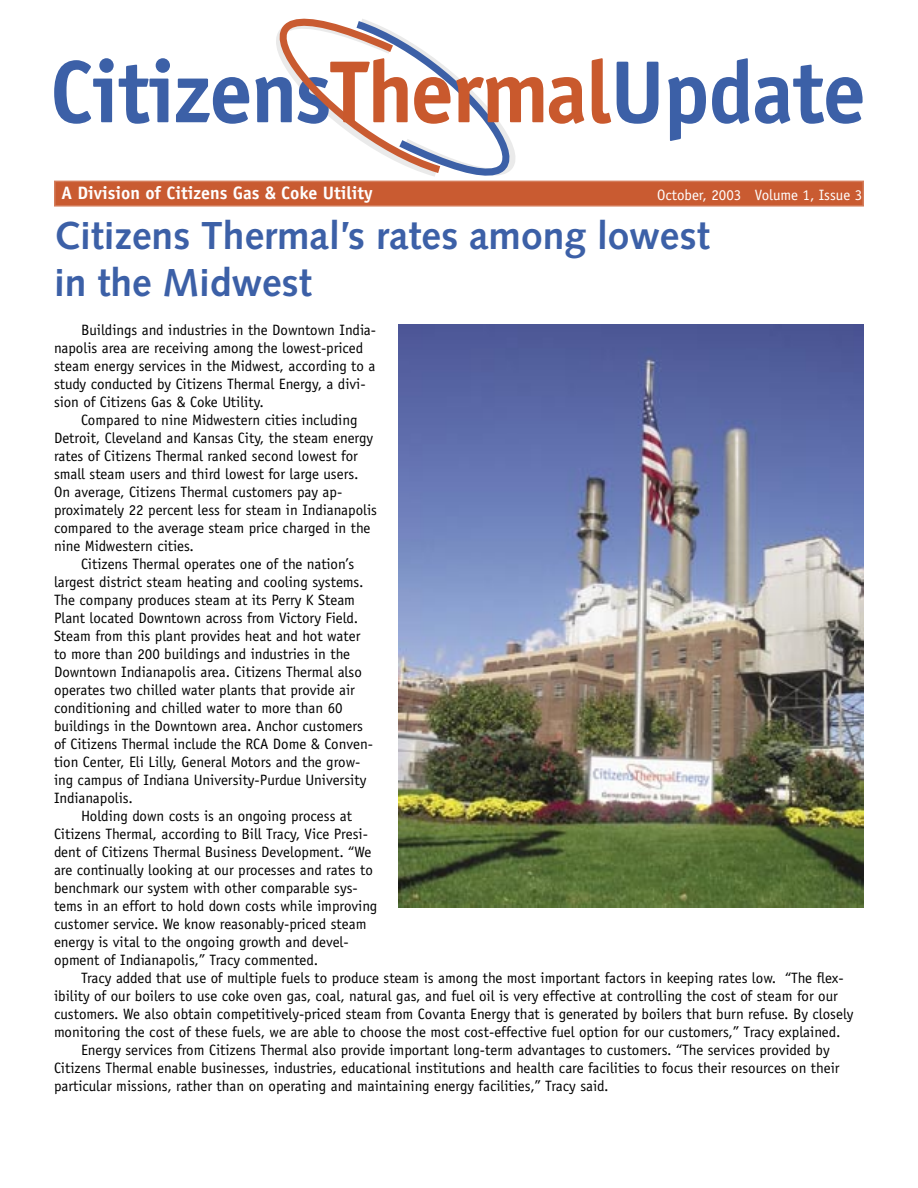
<style>
.page{position:relative;width:918px;height:1188px;background:#fff}
.page>*{position:absolute;margin:0;border:0;box-sizing:border-box;transform-origin:0 0}
.Headline{font:700 39px "Syntax";color:#3c60a7}
.t1{font:700 18px "Officina Sans";color:#fff}
.Body_text{font:15px/18px "Officina Sans";color:#000}
.t2{font:15px "Officina Sans";color:#fff}
</style>
<div class="page">
<div style="left:55px;top:181px;width:808px;height:25px;background:#c95b31"></div>
<div style="left:54px;top:181px;width:810px;height:26px;border:2px solid #d47c5a"></div>
<svg style="left:54px;top:58px;width:116px;height:66px"></svg>
<svg style="left:617px;top:62px;width:41px;height:62px"></svg>
<svg style="left:668px;top:77px;width:38px;height:64px"></svg>
<svg style="left:712px;top:58px;width:37px;height:66px"></svg>
<svg style="left:755px;top:65px;width:108px;height:59px"></svg>
<svg style="left:176px;top:18px;width:435px;height:159px"></svg>
<img style="left:398px;top:324px;width:466px;height:583px">
<p class="t1" style="left:62px;top:182px;width:313px">A Division of Citizens Gas &amp; Coke Utility</p>
<p class="t2" style="left:657px;top:186px;width:207px">October, 2003 Volume 1, Issue 3</p>
<p class="Headline" style="left:54px;top:213px;width:657px">Citizens Thermal’s rates among lowest</p>
<p class="Headline" style="left:54px;top:260px;width:259px">in the Midwest</p>
<p class="Body_text" style="left:54px;top:321px;width:324px;text-indent:27px">Buildings and industries in the Downtown India&shy;napolis area are receiving among the lowest-priced steam energy services in the Midwest, according to a study conducted by Citizens Thermal Energy, a divi&shy;sion of Citizens Gas &amp; Coke Utility.</p>
<p class="Body_text" style="left:54px;top:411px;width:325px;text-indent:27px">Compared to nine Midwestern cities including Detroit, Cleveland and Kansas City, the steam energy rates of Citizens Thermal ranked second lowest for small steam users and third lowest for large users.<br>On average, Citizens Thermal customers pay ap&shy;proximately 22 percent less for steam in Indianapolis compared to the average steam price charged in the nine Midwestern cities.</p>
<p class="Body_text" style="left:54px;top:555px;width:321px;text-indent:27px">Citizens Thermal operates one of the nation’s largest district steam heating and cooling systems.<br>The company produces steam at its Perry K Steam Plant located Downtown across from Victory Field.<br>Steam from this plant provides heat and hot water to more than 200 buildings and industries in the Downtown Indianapolis area. Citizens Thermal also operates two chilled water plants that provide air conditioning and chilled water to more than 60 buildings in the Downtown area. Anchor customers of Citizens Thermal include the RCA Dome &amp; Conven&shy;tion Center, Eli Lilly, General Motors and the grow&shy;ing campus of Indiana University-Purdue University Indianapolis.</p>
<p class="Body_text" style="left:54px;top:807px;width:325px;text-indent:27px">Holding down costs is an ongoing process at Citizens Thermal, according to Bill Tracy, Vice Presi&shy;dent of Citizens Thermal Business Development. “We are continually looking at our processes and rates to benchmark our system with other comparable sys&shy;tems in an effort to hold down costs while improving customer service. We know reasonably-priced steam energy is vital to the ongoing growth and devel&shy;opment of Indianapolis,” Tracy commented.</p>
<p class="Body_text" style="left:54px;top:969px;width:801px;text-indent:27px">Tracy added that use of multiple fuels to produce steam is among the most important factors in keeping rates low. “The flex&shy;ibility of our boilers to use coke oven gas, coal, natural gas, and fuel oil is very effective at controlling the cost of steam for our customers. We also obtain competitively-priced steam from Covanta Energy that is generated by boilers that burn refuse. By closely monitoring the cost of these fuels, we are able to choose the most cost-effective fuel option for our customers,” Tracy explained.</p>
<p class="Body_text" style="left:54px;top:1041px;width:787px;text-indent:27px">Energy services from Citizens Thermal also provide important long-term advantages to customers. “The services provided by<br>Citizens Thermal enable businesses, industries, educational institutions and health care facilities to focus their resources on their particular missions, rather than on operating and maintaining energy facilities,” Tracy said.</p>
</div>
